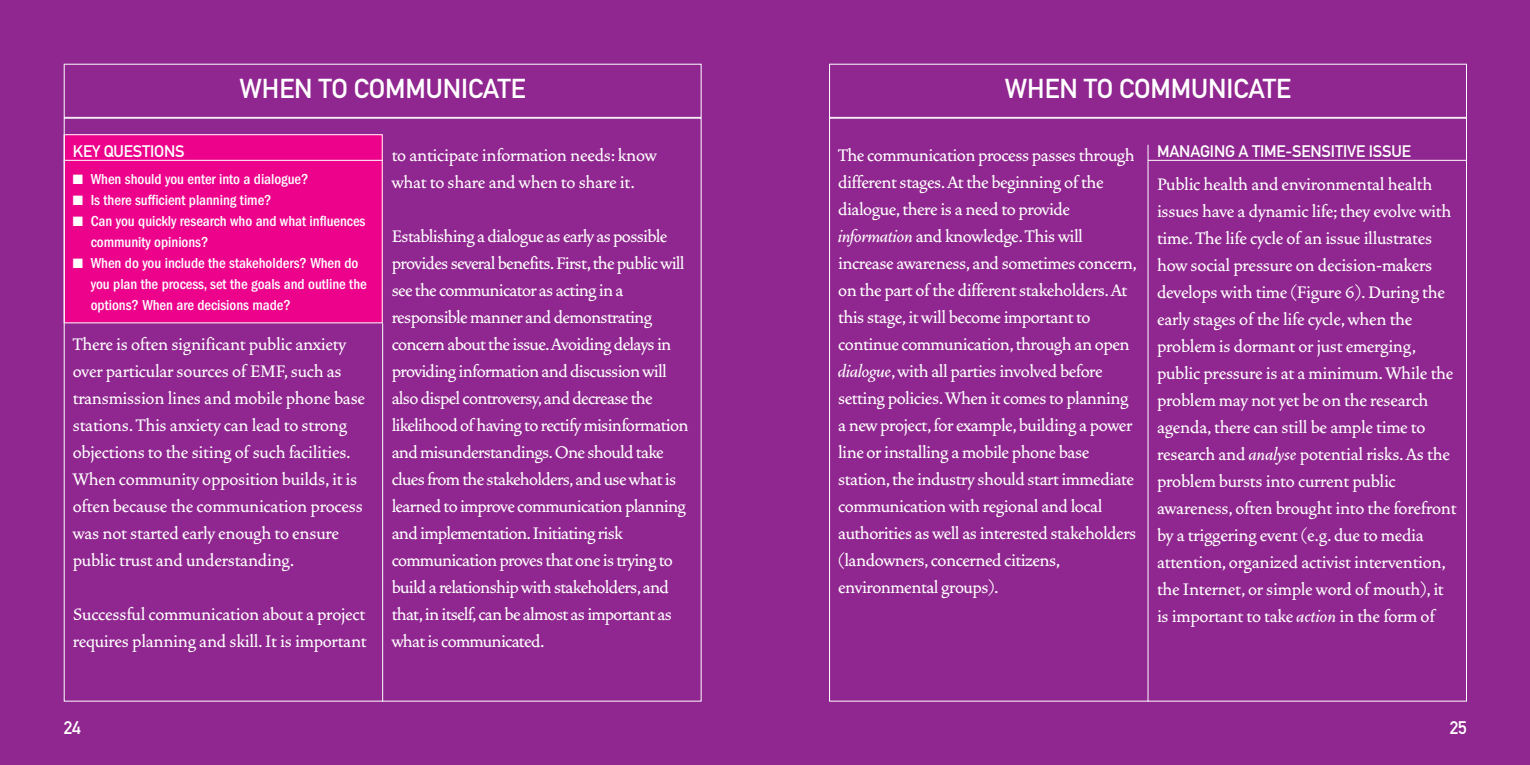
<style>
.page{position:relative;width:1530px;height:765px;background:#fff}
.page>*{position:absolute;margin:0;border:0;box-sizing:border-box;transform-origin:0 0}
.t1{font:27px "DIN Mittelschrift";letter-spacing:-.005em;color:#fff}
.t2{font:500 21px/27px "Vendetta";letter-spacing:-.02em;color:#fff}
.t3{font:18px "DIN Mittelschrift";color:#fff}
.t4{font:16.5px "DIN Mittelschrift";letter-spacing:-.01em;color:#fff}
.t5{font:500 condensed 15px/21px "Franklin Gothic";letter-spacing:-.005em;color:#fff}
.s1{font-style:italic}
</style>
<div class="page">
<div style="left:0;top:0;width:765px;height:765px;background:#90268f"></div>
<div style="left:64px;top:135px;width:318px;height:188px;background:#ed028c"></div>
<div style="left:64px;top:134px;width:319px;height:189px;border:1px solid #fff"></div>
<div style="left:765px;top:0;width:765px;height:765px;background:#90268f"></div>
<hr style="left:382px;top:323px;width:1px;height:379px;background:#fff">
<hr style="left:1148px;top:145px;width:1px;height:557px;background:#fff">
<hr style="left:1148px;top:160px;width:319px;height:1px;background:#fff">
<hr style="left:64px;top:160px;width:319px;height:1px;background:#fff">
<div style="left:64px;top:64px;width:638px;height:54px;border:1px solid #fff"></div>
<div style="left:829px;top:64px;width:638px;height:54px;border:1px solid #fff"></div>
<p class="t1" style="left:240px;top:78px;width:288px">WHEN TO COMMUNICATE</p>
<p class="t1" style="left:1005px;top:78px;width:288px">WHEN TO COMMUNICATE</p>
<p class="t4" style="left:73px;top:145px;width:113px">KEY QUESTIONS</p>
<p class="t5" style="left:73px;top:169px;width:237px">■ When should you enter into a dialogue?</p>
<p class="t5" style="left:73px;top:190px;width:200px">■ Is there sufficient planning time?</p>
<p class="t5" style="left:91px;top:211px;width:276px;text-indent:-18px">■ Can you quickly research who and what influences community opinions?</p>
<p class="t5" style="left:91px;top:253px;width:278px;text-indent:-18px">■ When do you include the stakeholders? When do you plan the process, set the goals and outline the options? When are decisions made?</p>
<p class="t2" style="left:73px;top:332px;width:294px">There is often significant public anxiety over particular sources of EMF, such as transmission lines and mobile phone base stations. This anxiety can lead to strong objections to the siting of such facilities.<br>When community opposition builds, it is often because the communication process was not started early enough to ensure public trust and understanding.</p>
<p class="t2" style="left:73px;top:602px;width:295px">Successful communication about a project requires planning and skill. It is important</p>
<p class="t2" style="left:392px;top:143px;width:267px">to anticipate information needs: know what to share and when to share it.</p>
<p class="t2" style="left:392px;top:224px;width:298px">Establishing a dialogue as early as possible provides several benefits.First,the public will see the communicator as acting in a responsible manner and demonstrating concern about the issue.Avoiding delays in providing information and discussion will also dispel controversy,and decrease the likelihood of having to rectify misinformation and misunderstandings.One should take clues from the stakeholders,and use what is learned to improve communication planning and implementation.Initiating risk communication proves that one is trying to build a relationship with stakeholders,and that,in itself,can be almost as important as what is communicated.</p>
<p class="t2" style="left:838px;top:143px;width:300px">The communication process passes through different stages. At the beginning of the dialogue, there is a need to provide <span class="s1">information</span> and knowledge. This will increase awareness, and sometimes concern, on the part of the different stakeholders. At this stage, it will become important to continue communication, through an open <span class="s1">dialogue</span>,with all parties involved before setting policies. When it comes to planning a new project, for example, building a power line or installing a mobile phone base station, the industry should start immediate communication with regional and local authorities as well as interested stakeholders (landowners, concerned citizens, environmental groups).</p>
<p class="t4" style="left:1157px;top:145px;width:255px">MANAGING A TIME-SENSITIVE ISSUE</p>
<p class="t2" style="left:1157px;top:172px;width:301px">Public health and environmental health issues have a dynamic life; they evolve with time. The life cycle of an issue illustrates how social pressure on decision-makers develops with time (Figure 6). During the early stages of the life cycle, when the problem is dormant or just emerging, public pressure is at a minimum. While the problem may not yet be on the research agenda, there can still be ample time to research and <span class="s1">analyse</span> potential risks. As the problem bursts into current public awareness, often brought into the forefront by a triggering event (e.g. due to media attention, organized activist intervention, the Internet, or simple word of mouth), it is important to take <span class="s1">action</span> in the form of</p>
<p class="t3" style="left:64px;top:721px;width:19px">24</p>
<p class="t3" style="left:1450px;top:721px;width:19px">25</p>
</div>
